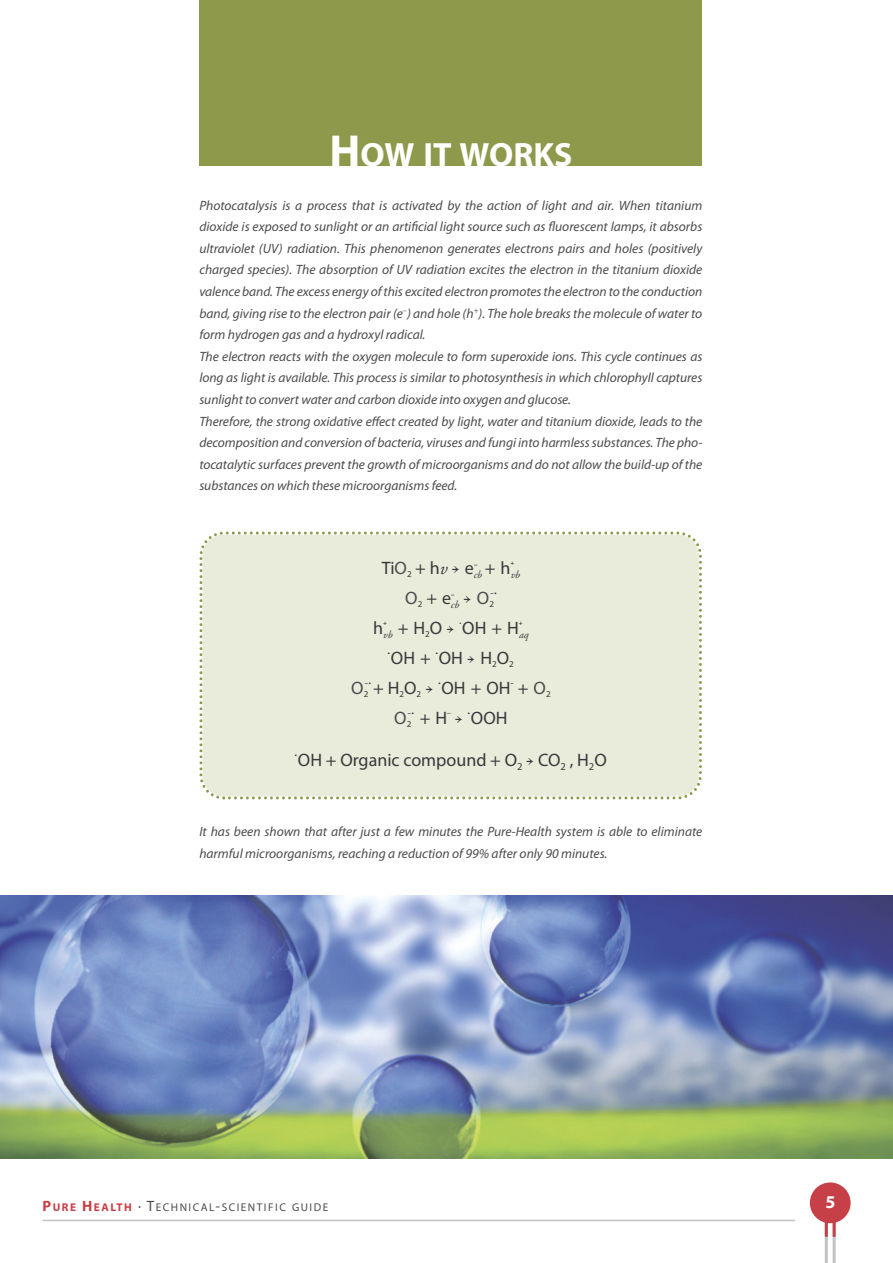
<style>
.page{position:relative;width:893px;height:1263px;background:#fff}
.page>*{position:absolute;margin:0;border:0;box-sizing:border-box;transform-origin:0 0}
.t1{font:700 33.75px "Myriad Pro";color:#fff}
.t2{font:18px "Myriad Pro";color:#39383a}
.t3{font:18px "Myriad Pro";color:#4c4c4e}
.t4{font:700 18px "Myriad Pro";color:#fff}
.t5{font:italic 13.5px/21.6px "Myriad Pro";letter-spacing:-.005em;color:#4c4c4e}
.t6{font:11.25px "Myriad Pro";letter-spacing:.135em;color:#4c4c4e}
.t7{font:italic 10.5px "Adobe Garamond Pro";color:#39383a}
.t8{font:9px "Myriad Pro";color:#39383a}
.t9{font:700 6.45px "Myriad Pro";color:#39383a}
.t10{font:6.45px "Helvetica";color:#39383a}
.t11{font:6.45px "Myriad Pro";color:#39383a}
.s1{font-size:45px}
.s2{color:#4c4c4e}
.s3{font-family:"Adobe Garamond Pro";font-style:italic}
.s4{font-family:"STIX Variants"}
.s5{font-family:"Myriad Pro";font-style:normal;font-size:9px}
.s6{font-weight:700;font-size:15px;color:#c84047}
.s7{font-weight:700;color:#c84047}
.s8{font-size:15px}
</style>
<div class="page">
<div style="left:199px;top:531px;width:503px;height:269px;background:#e9ebdb"></div>
<div style="left:200px;top:0;width:502px;height:166px;background:#8f994b"></div>
<hr style="left:825px;top:1213px;width:3px;height:50px;background:#c3c3c4">
<hr style="left:833px;top:1213px;width:3px;height:50px;background:#c3c3c4">
<div style="left:810px;top:1182px;width:41px;height:41px;background:#c84047;border-radius:50%"></div>
<hr style="left:825px;top:1213px;width:3px;height:24px;background:#c84047">
<hr style="left:833px;top:1213px;width:3px;height:24px;background:#c84047">
<hr style="left:43px;top:1220px;width:752px;height:1px;background:#c3c3c4">
<img style="left:0;top:896px;width:893px;height:262px">
<h1 class="t1" style="left:329px;top:142px;width:244px"><span class="s1">H</span>OW IT WORKS</h1>
<p class="t5" style="left:199px;top:195px;width:505px">Photocatalysis is a process that is activated by the action of light and air. When titanium dioxide is exposed to sunlight or an artificial light source such as fluorescent lamps, it absorbs ultraviolet (UV) radiation. This phenomenon generates electrons pairs and holes (positively charged species). The absorption of UV radiation excites the electron in the titanium dioxide valence band. The excess energy ofthis excited electron promotesthe electron to the conduction band, giving rise to the electron pair (e<sup>–</sup>) and hole (h<sup>+</sup>). The hole breaks the molecule of water to form hydrogen gas and a hydroxyl radical.<br>The electron reacts with the oxygen molecule to form superoxide ions. This cycle continues as long as light is available. This process is similar to photosynthesis in which chlorophyll captures sunlight to convert water and carbon dioxide into oxygen and glucose.<br>Therefore, the strong oxidative effect created by light, water and titanium dioxide, leads to the decomposition and conversion of bacteria, viruses and fungi into harmless substances. The pho&shy;tocatalytic surfaces prevent the growth of microorganisms and do not allow the build-up of the substances on which these microorganisms feed.</p>
<h2 class="t2" style="left:382px;top:561px;width:97px">Ti<span class="s2">O</span><sub>2</sub> + h<span class="s3">v</span> <span class="s4">→</span> e<sup>-</sup></h2>
<p class="t7" style="left:474px;top:570px;width:48px">cb <sup>+</sup> <sup>h</sup>vb</p>
<p class="t10" style="left:510px;top:559px;width:5px">+</p>
<h2 class="t2" style="left:405px;top:591px;width:51px"><span class="s2">O</span><sub>2</sub> +e<sup>-</sup></h2>
<p class="t7" style="left:451px;top:600px;width:45px">cb <sup>→</sup> <sup>O</sup><span class="s5">2</span></p>
<p class="t9" style="left:490px;top:590px;width:8px">–•</p>
<h2 class="t2" style="left:373px;top:621px;width:147px">h<sub>vb</sub> + h<sub>2</sub>O <span class="s4">→</span> Oh + h</h2>
<p class="t10" style="left:383px;top:619px;width:5px">+</p>
<p class="t11" style="left:460px;top:620px;width:3px">•</p>
<p class="t10" style="left:519px;top:619px;width:5px">+</p>
<p class="t7" style="left:519px;top:630px;width:11px">aq</p>
<p class="t9" style="left:388px;top:650px;width:4px">•</p>
<h2 class="t2" style="left:391px;top:651px;width:124px">Oh + Oh <span class="s4">→</span> h<sub>2</sub>O<sub>2</sub></h2>
<p class="t9" style="left:436px;top:650px;width:4px">•</p>
<p class="t8" style="left:351px;top:691px;width:84px"><sup>O</sup>2 <sup>+</sup> <sup>h</sup>2<sup>O</sup>2 <sup>→</sup></p>
<p class="t9" style="left:365px;top:680px;width:8px">–•</p>
<p class="t9" style="left:439px;top:680px;width:4px">•</p>
<h2 class="t2" style="left:442px;top:681px;width:111px">Oh + Oh + <span class="s2">O</span><sub>2</sub></h2>
<p class="t9" style="left:511px;top:680px;width:5px">–</p>
<h2 class="t3" style="left:394px;top:711px;width:19px">O<sub>2</sub></h2>
<p class="t9" style="left:408px;top:710px;width:8px">–•</p>
<h2 class="t2" style="left:420px;top:711px;width:29px">+ h</h2>
<p class="t10" style="left:447px;top:709px;width:5px">–</p>
<h2 class="t2" style="left:455px;top:711px;width:54px"><span class="s4">→</span> OOh</h2>
<p class="t9" style="left:468px;top:710px;width:4px">•</p>
<p class="t9" style="left:295px;top:752px;width:4px">•</p>
<h2 class="t2" style="left:298px;top:753px;width:310px">Oh + Organic compound + O<sub>2</sub> <span class="s4">→</span> cO<sub>2</sub> , h<sub>2</sub>O</h2>
<p class="t5" style="left:199px;top:822px;width:504px">It has been shown that after just a few minutes the Pure-Health system is able to eliminate harmful microorganisms, reaching a reduction of 99% after only 90 minutes.</p>
<p class="t6" style="left:43px;top:1203px;width:287px"><span class="s6">P</span><span class="s7">URE</span> <span class="s6">H</span><span class="s7">EALTH</span> <span class="s8">· T</span>echnical<span class="s8">-</span>ScienTific guide</p>
<h2 class="t4" style="left:825px;top:1195px;width:11px">5</h2>
</div>
